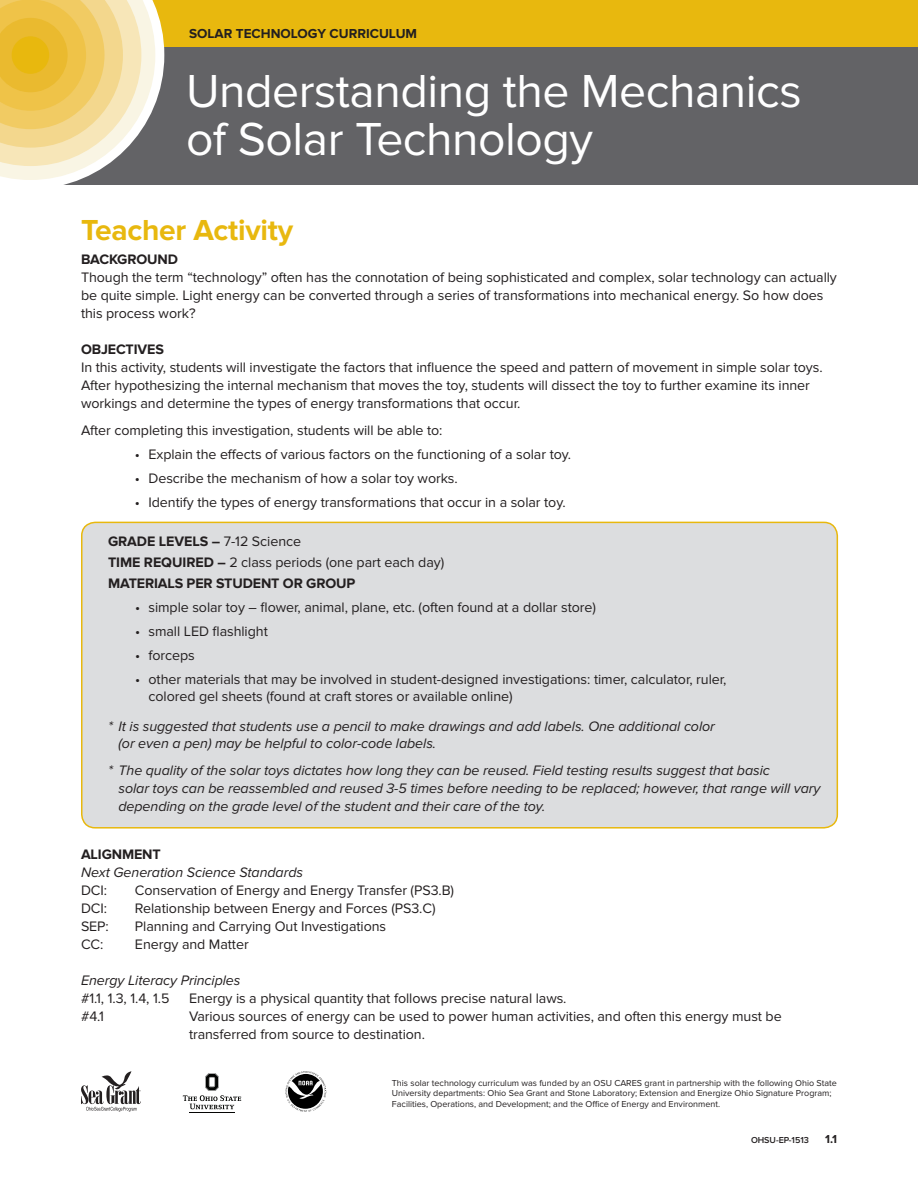
<style>
.page{position:relative;width:918px;height:1188px;background:#fff}
.page>*{position:absolute;margin:0;border:0;box-sizing:border-box;transform-origin:0 0}
.t1{font:48px "Proxima Nova";letter-spacing:-.01em;color:#fff}
.t2{font:700 30px "Proxima Nova";letter-spacing:-.01em;color:#e8b80e}
.t3{font:14.25px/18px "Proxima Nova";letter-spacing:-.005em;color:#231f20}
.t4{font:italic 14.25px "Proxima Nova";letter-spacing:-.005em;color:#231f20}
.t5{font:700 14.25px "Proxima Nova";letter-spacing:-.01em;color:#231f20}
.t6{font:700 13.5px "Proxima Nova";color:#231f20}
.t7{font:700 12px "Proxima Nova";color:#231f20}
.t8{font:9px/10.8px "Proxima Nova";color:#231f20}
.t9{font:600 9px "Proxima Nova";letter-spacing:-.005em;color:#231f20}
.s1{font-weight:400}
.s2{font-weight:700}
</style>
<div class="page">
<div style="left:82px;top:522px;width:755px;height:306px;background:#dcdddf;border-radius:14px"></div>
<div style="left:81px;top:522px;width:757px;height:307px;border:2px solid #e8b80e;border-radius:14px"></div>
<div style="left:0;top:11px;width:918px;height:173px;background:#636366"></div>
<div style="left:0;top:0;width:918px;height:46px;background:#e8b80e"></div>
<svg style="left:0;top:0;width:164px;height:185px;background:#e3cb8a"></svg>
<div style="left:12px;top:36px;width:37px;height:38px;background:#e8b80e;border-radius:50%"></div>
<svg style="left:285px;top:1071px;width:41px;height:41px"></svg>
<svg style="left:81px;top:1071px;width:60px;height:41px"></svg>
<svg style="left:183px;top:1073px;width:58px;height:36px"></svg>
<hr style="left:189px;top:1112px;width:46px;height:1px;background:#040503">
<p class="t6" style="left:189px;top:25px;width:230px">SOLAR TECHNOLOGY CURRICULUM</p>
<p class="t1" style="left:186px;top:64px;width:617px">Understanding the Mechanics</p>
<p class="t1" style="left:186px;top:112px;width:409px">of Solar Technology</p>
<p class="t2" style="left:81px;top:212px;width:214px">Teacher Activity</p>
<p class="t5" style="left:81px;top:251px;width:98px">BACKGROUND</p>
<p class="t3" style="left:81px;top:268px;width:757px">Though the term “technology” often has the connotation of being sophisticated and complex, solar technology can actually be quite simple. Light energy can be converted through a series of transformations into mechanical energy. So how does this process work?</p>
<p class="t5" style="left:81px;top:341px;width:84px">OBJECTIVES</p>
<p class="t3" style="left:81px;top:358px;width:743px">In this activity, students will investigate the factors that influence the speed and pattern of movement in simple solar toys.<br>After hypothesizing the internal mechanism that moves the toy, students will dissect the toy to further examine its inner workings and determine the types of energy transformations that occur.</p>
<p class="t3" style="left:81px;top:421px;width:363px">After completing this investigation, students will be able to:</p>
<p class="t3" style="left:135px;top:445px;width:438px">• Explain the effects of various factors on the functioning of a solar toy.</p>
<p class="t3" style="left:135px;top:469px;width:324px">• Describe the mechanism of how a solar toy works.</p>
<p class="t3" style="left:135px;top:493px;width:432px">• Identify the types of energy transformations that occur in a solar toy.</p>
<p class="t5" style="left:108px;top:533px;width:195px">GRADE LEVELS – <span class="s1">7-12 Science</span></p>
<p class="t3" style="left:108px;top:553px;width:338px"><span class="s2">TIME REQUIRED –</span> 2 class periods (one part each day)</p>
<p class="t5" style="left:108px;top:575px;width:249px">MATERIALS PER STUDENT OR GROUP</p>
<p class="t3" style="left:135px;top:598px;width:463px">• simple solar toy – flower, animal, plane, etc. (often found at a dollar store)</p>
<p class="t3" style="left:135px;top:622px;width:134px">• small LED flashlight</p>
<p class="t3" style="left:135px;top:646px;width:61px">• forceps</p>
<p class="t3" style="left:135px;top:670px;width:593px">• other materials that may be involved in student-designed investigations: timer, calculator, ruler,</p>
<p class="t3" style="left:148px;top:687px;width:366px">colored gel sheets (found at craft stores or available online)</p>
<p class="t4" style="left:108px;top:718px;width:608px">* It is suggested that students use a pencil to make drawings and add labels. One additional color</p>
<p class="t4" style="left:119px;top:735px;width:319px">(or even a pen) may be helpful to color-code labels.</p>
<p class="t4" style="left:108px;top:762px;width:663px">* The quality of the solar toys dictates how long they can be reused. Field testing results suggest that basic</p>
<p class="t4" style="left:119px;top:780px;width:704px">solar toys can be reassembled and reused 3-5 times before needing to be replaced; however, that range will vary</p>
<p class="t4" style="left:119px;top:798px;width:428px">depending on the grade level of the student and their care of the toy.</p>
<p class="t5" style="left:81px;top:846px;width:81px">ALIGNMENT</p>
<p class="t4" style="left:81px;top:864px;width:224px">Next Generation Science Standards</p>
<p class="t3" style="left:81px;top:881px;width:28px">DCI:</p>
<p class="t3" style="left:135px;top:881px;width:321px">Conservation of Energy and Energy Transfer (PS3.B)</p>
<p class="t3" style="left:81px;top:899px;width:28px">DCI:</p>
<p class="t3" style="left:135px;top:899px;width:302px">Relationship between Energy and Forces (PS3.C)</p>
<p class="t3" style="left:81px;top:917px;width:29px">SEP:</p>
<p class="t3" style="left:135px;top:917px;width:253px">Planning and Carrying Out Investigations</p>
<p class="t3" style="left:81px;top:935px;width:24px">CC:</p>
<p class="t3" style="left:135px;top:935px;width:115px">Energy and Matter</p>
<p class="t4" style="left:81px;top:972px;width:161px">Energy Literacy Principles</p>
<p class="t3" style="left:81px;top:989px;width:90px">#1.1, 1.3, 1.4, 1.5</p>
<p class="t3" style="left:189px;top:989px;width:379px">Energy is a physical quantity that follows precise natural laws.</p>
<p class="t3" style="left:81px;top:1007px;width:25px">#4.1</p>
<p class="t3" style="left:189px;top:1007px;width:594px">Various sources of energy can be used to power human activities, and often this energy must be</p>
<p class="t3" style="left:189px;top:1025px;width:237px">transferred from source to destination.</p>
<p class="t8" style="left:392px;top:1077px;width:447px">This solar technology curriculum was funded by an OSU CARES grant in partnership with the following Ohio State<br>University departments: Ohio Sea Grant and Stone Laboratory; Extension and Energize Ohio Signature Program;<br>Facilities, Operations, and Development; and the Office of Energy and Environment.</p>
<p class="t9" style="left:751px;top:1135px;width:59px">OHSU-EP-1513</p>
<p class="t7" style="left:825px;top:1133px;width:13px">1.1</p>
</div>
